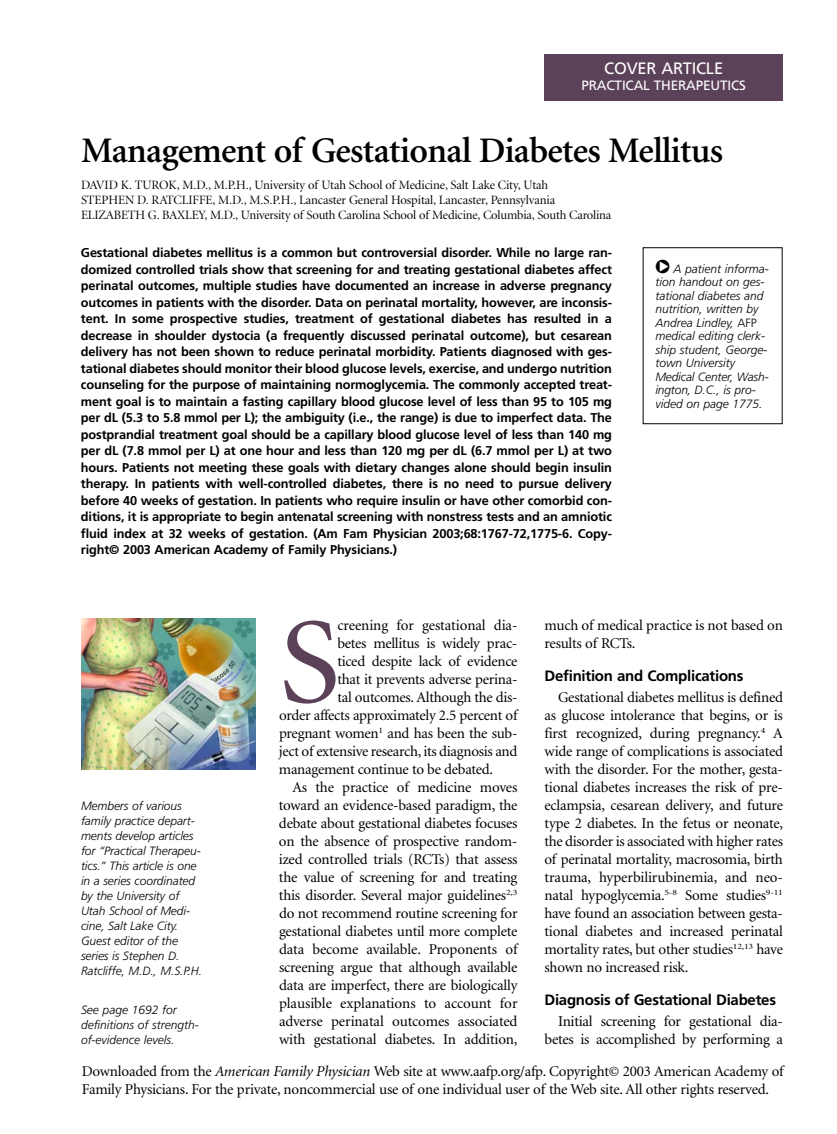
<style>
.page{position:relative;width:837px;height:1134px;background:#fff}
.page>*{position:absolute;margin:0;border:0;box-sizing:border-box;transform-origin:0 0}
.t1{font:122.25px "Minion";color:#5c4259;scale:1.05 1}
.t2{font:600 36px "Minion";letter-spacing:-.02em;color:#000}
.t3{font:16.5px "Frutiger";letter-spacing:-.01em;color:#fff}
.t4{font:15px/18px "Minion";letter-spacing:-.015em;color:#000}
.t5{font:700 15px "Frutiger";letter-spacing:-.015em;color:#000}
.t6{font:13.5px "Frutiger";letter-spacing:-.01em;color:#fff}
.t7{font:700 12.75px/16.5px "Frutiger";letter-spacing:-.01em;color:#000;text-align:justify}
.t8{font:12.75px/15px "Minion Display";letter-spacing:-.005em;color:#000}
.t9{font:italic 300 12px/15px "Frutiger";letter-spacing:-.005em;color:#000}
.s1{font-family:"Shuriken Boy";font-weight:400;font-style:normal;font-size:18px}
.s2{font-style:normal}
.s3{font-style:italic}
</style>
<div class="page">
<div style="left:544px;top:54px;width:239px;height:47px;background:#5c4259"></div>
<img style="left:82px;top:618px;width:174px;height:151px">
<p class="t3" style="left:604px;top:62px;width:120px">COVER ARTICLE</p>
<p class="t6" style="left:582px;top:80px;width:166px">PRACTICAL THERAPEUTICS</p>
<h2 class="t2" style="left:81px;top:136px;width:644px">Management of Gestational Diabetes Mellitus</h2>
<p class="t8" style="left:81px;top:179px;width:532px">DAVID K. TUROK, M.D., M.P.H., University of Utah School of Medicine, Salt Lake City, Utah<br>STEPHEN D. RATCLIFFE, M.D., M.S.P.H., Lancaster General Hospital, Lancaster, Pennsylvania<br>ELIZABETH G. BAXLEY, M.D., University of South Carolina School of Medicine, Columbia, South Carolina</p>
<p class="t7" style="left:81px;top:245px;width:533px">Gestational diabetes mellitus is a common but controversial disorder. While no large ran&shy;domized controlled trials show that screening for and treating gestational diabetes affect perinatal outcomes, multiple studies have documented an increase in adverse pregnancy outcomes in patients with the disorder. Data on perinatal mortality, however, are inconsis&shy;tent. In some prospective studies, treatment of gestational diabetes has resulted in a decrease in shoulder dystocia (a frequently discussed perinatal outcome), but cesarean delivery has not been shown to reduce perinatal morbidity. Patients diagnosed with ges&shy;tational diabetes should monitor their blood glucose levels, exercise, and undergo nutrition counseling for the purpose of maintaining normoglycemia. The commonly accepted treat&shy;ment goal is to maintain a fasting capillary blood glucose level of less than 95 to 105 mg per dL (5.3 to 5.8 mmol per L); the ambiguity (i.e., the range) is due to imperfect data. The postprandial treatment goal should be a capillary blood glucose level of less than 140 mg per dL (7.8 mmol per L) at one hour and less than 120 mg per dL (6.7 mmol per L) at two hours. Patients not meeting these goals with dietary changes alone should begin insulin therapy. In patients with well-controlled diabetes, there is no need to pursue delivery before 40 weeks of gestation. In patients who require insulin or have other comorbid con&shy;ditions, it is appropriate to begin antenatal screening with nonstress tests and an amniotic fluid index at 32 weeks of gestation. (Am Fam Physician 2003;68:1767-72,1775-6. Copy&shy;right© 2003 American Academy of Family Physicians.)</p>
<p class="t9" style="left:655px;top:263px;width:115px;line-height:13.5px"><span class="s1">O</span> A patient informa&shy;tion handout on ges&shy;tational diabetes and nutrition, written by<br>Andrea Lindley, <span class="s2">AFP </span>medical editing clerk&shy;ship student, George&shy;town University<br>Medical Center, Wash&shy;ington, D.C., is pro&shy;vided on page 1775.</p>
<h1 class="t1" style="left:279px;top:615px;width:60px">S</h1>
<p class="t4" style="left:338px;top:617px;width:182px">creening for gestational dia-</p>
<p class="t4" style="left:544px;top:618px;width:240px">much of medical practice is not based on results of RCTs.</p>
<p class="t5" style="left:544px;top:670px;width:201px">Definition and Complications</p>
<p class="t4" style="left:544px;top:690px;width:240px;text-align:justify;text-indent:14px">Gestational diabetes mellitus is defined as glucose intolerance that begins, or is first recognized, during pregnancy.<sup>4</sup> A wide range of complications is associated with the disorder. For the mother, gesta&shy;tional diabetes increases the risk of pre&shy;eclampsia, cesarean delivery, and future type 2 diabetes. In the fetus or neonate, the disorder is associated with higher rates of perinatal mortality, macrosomia, birth trauma, hyperbilirubinemia, and neo&shy;natal hypoglycemia.<sup>5-8</sup> Some studies<sup>9-11 </sup>have found an association between gesta&shy;tional diabetes and increased perinatal mortality rates, but other studies<sup>12,13</sup> have shown no increased risk.</p>
<p class="t5" style="left:545px;top:994px;width:233px">Diagnosis of Gestational Diabetes</p>
<p class="t4" style="left:545px;top:1014px;width:240px;text-align:right">Initial screening for gestational dia&shy;betes is accomplished by performing a</p>
<p class="t4" style="left:338px;top:635px;width:181px">betes mellitus is widely prac-</p>
<p class="t4" style="left:338px;top:653px;width:181px">ticed despite lack of evidence</p>
<p class="t4" style="left:338px;top:671px;width:182px">that it prevents adverse perina-</p>
<p class="t4" style="left:338px;top:689px;width:182px">tal outcomes. Although the dis-</p>
<p class="t4" style="left:279px;top:707px;width:240px">order affects approximately 2.5 percent of</p>
<p class="t4" style="left:279px;top:725px;width:240px">pregnant women<sup>1</sup> and has been the sub-</p>
<p class="t4" style="left:279px;top:743px;width:240px">ject of extensive research, its diagnosis and</p>
<p class="t4" style="left:279px;top:761px;width:216px">management continue to be debated.</p>
<p class="t4" style="left:292px;top:779px;width:226px">As the practice of medicine moves</p>
<p class="t4" style="left:279px;top:797px;width:240px">toward an evidence-based paradigm, the</p>
<p class="t4" style="left:279px;top:815px;width:240px">debate about gestational diabetes focuses</p>
<p class="t4" style="left:279px;top:833px;width:240px">on the absence of prospective random-</p>
<p class="t4" style="left:279px;top:851px;width:240px">ized controlled trials (RCTs) that assess</p>
<p class="t4" style="left:279px;top:869px;width:240px">the value of screening for and treating</p>
<p class="t4" style="left:279px;top:887px;width:240px">this disorder. Several major guidelines<sup>2,3</sup></p>
<p class="t4" style="left:279px;top:905px;width:240px">do not recommend routine screening for</p>
<p class="t4" style="left:279px;top:923px;width:240px">gestational diabetes until more complete</p>
<p class="t4" style="left:279px;top:941px;width:240px">data become available. Proponents of</p>
<p class="t4" style="left:279px;top:959px;width:240px">screening argue that although available</p>
<p class="t4" style="left:279px;top:977px;width:240px">data are imperfect, there are biologically</p>
<p class="t4" style="left:279px;top:995px;width:240px">plausible explanations to account for</p>
<p class="t4" style="left:279px;top:1013px;width:240px">adverse perinatal outcomes associated</p>
<p class="t4" style="left:279px;top:1031px;width:240px">with gestational diabetes. In addition,</p>
<p class="t9" style="left:81px;top:799px;width:123px">Members of various family practice depart&shy;ments develop articles for “Practical Therapeu&shy;tics.” This article is one in a series coordinated by the University of<br>Utah School of Medi&shy;cine, Salt Lake City.<br>Guest editor of the series is Stephen D.<br>Ratcliffe, M.D., M.S.P.H.</p>
<p class="t9" style="left:81px;top:1003px;width:119px">See page 1692 for definitions of strength&shy;of-evidence levels.</p>
<p class="t4" style="left:82px;top:1063px;width:703px">Downloaded from the <span class="s3">American Family Physician</span> Web site at www.aafp.org/afp. Copyright© 2003 American Academy of<br>Family Physicians. For the private, noncommercial use of one individual user of the Web site. All other rights reserved.</p>
</div>
